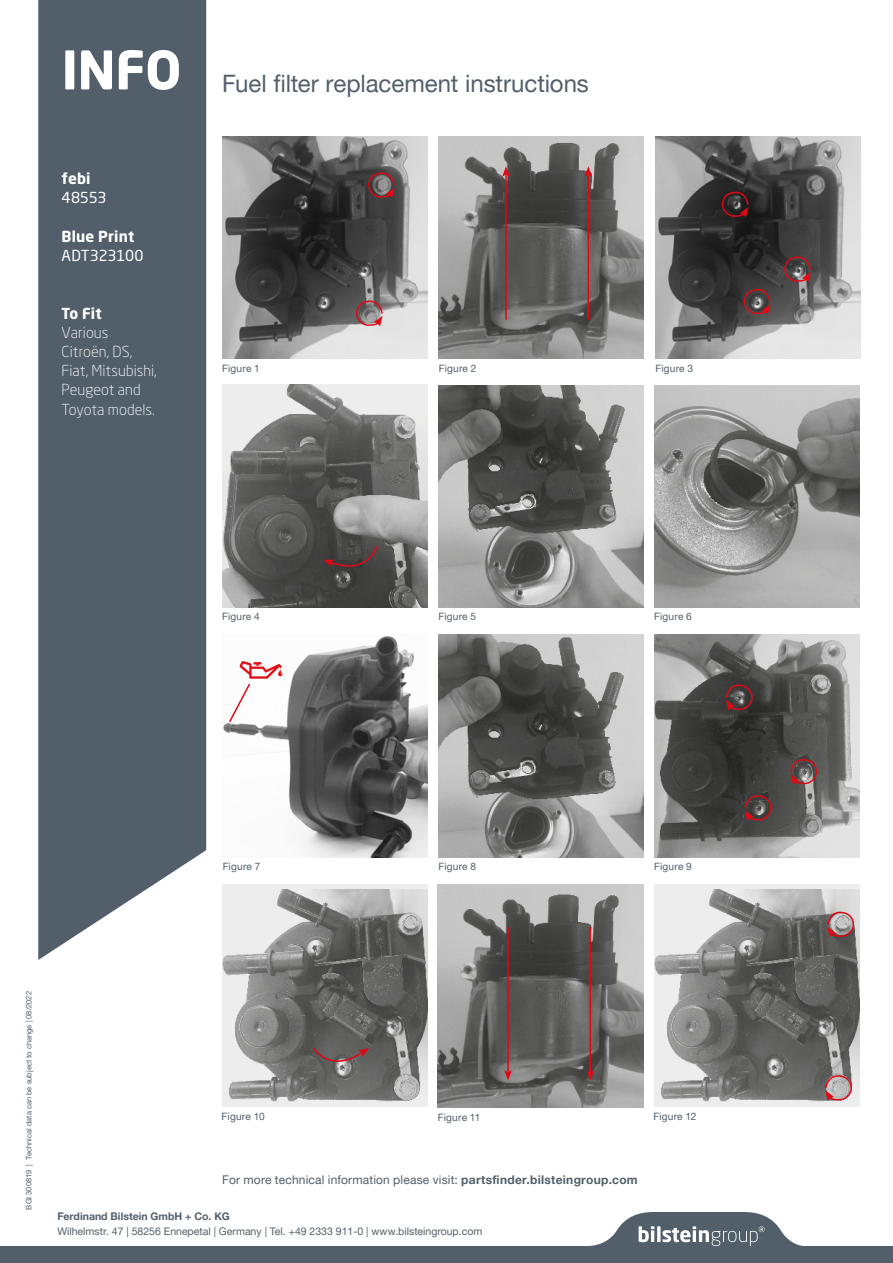
<style>
.page{position:relative;width:893px;height:1263px;background:#fff}
.page>*{position:absolute;margin:0;border:0;box-sizing:border-box;transform-origin:0 0}
.t1{font:700 52.5px "Neo Sans Pro";color:#fff}
.t2{font:24px "Helvetica Neue World 55 Roman";letter-spacing:-.005em;color:#525f6b}
.t3{font:300 15px/19.2px "Neo Sans Pro";letter-spacing:.005em;color:#fff}
.t4{font:700 15px "Neo Sans Pro";letter-spacing:.01em;color:#fff}
.t5{font:15px "Neo Sans Pro";letter-spacing:-.01em;color:#fff}
.t6{font:12px "Helvetica Neue World 55 Roman";letter-spacing:.015em;color:#525f6b}
.t7{font:10.5px "Helvetica Neue World 55 Roman";color:#525f6b}
.t8{font:700 10.5px "Helvetica Neue World 75";color:#525f6b}
.t9{font:10.2px "Helvetica Neue World 55 Roman";letter-spacing:.02em;color:#525f6b}
.t10{font:7.5px "Helvetica Neue World 55 Roman";color:#525f6b}
.s1{font-family:"Helvetica Neue World 75";font-weight:700}
</style>
<div class="page">
<img style="left:654px;top:385px;width:205px;height:222px">
<img style="left:438px;top:385px;width:206px;height:222px">
<img style="left:438px;top:635px;width:206px;height:222px">
<img style="left:223px;top:636px;width:205px;height:221px">
<svg style="left:228px;top:661px;width:54px;height:63px"></svg>
<img style="left:222px;top:137px;width:205px;height:221px">
<svg style="left:367px;top:172px;width:29px;height:26px"></svg>
<svg style="left:355px;top:300px;width:29px;height:27px"></svg>
<img style="left:655px;top:137px;width:205px;height:221px">
<svg style="left:743px;top:288px;width:28px;height:27px"></svg>
<svg style="left:721px;top:191px;width:28px;height:27px"></svg>
<svg style="left:783px;top:256px;width:29px;height:26px"></svg>
<img style="left:654px;top:635px;width:205px;height:222px">
<svg style="left:725px;top:684px;width:28px;height:27px"></svg>
<svg style="left:744px;top:794px;width:28px;height:27px"></svg>
<svg style="left:789px;top:758px;width:29px;height:27px"></svg>
<img style="left:439px;top:137px;width:205px;height:222px">
<hr style="left:505px;top:174px;width:2px;height:146px;background:#e30613">
<svg style="left:502px;top:166px;width:8px;height:11px"></svg>
<hr style="left:587px;top:174px;width:2px;height:146px;background:#e30613">
<svg style="left:584px;top:166px;width:8px;height:11px"></svg>
<img style="left:438px;top:885px;width:205px;height:223px">
<hr style="left:507px;top:927px;width:2px;height:145px;background:#e30613">
<svg style="left:504px;top:1070px;width:8px;height:11px"></svg>
<hr style="left:590px;top:927px;width:1px;height:145px;background:#e30613">
<svg style="left:586px;top:1070px;width:8px;height:11px"></svg>
<div style="left:654px;top:884px;width:205px;height:223px;background:#ededed"></div>
<img style="left:654px;top:889px;width:205px;height:213px">
<svg style="left:826px;top:911px;width:29px;height:26px"></svg>
<svg style="left:824px;top:1074px;width:29px;height:27px"></svg>
<img style="left:223px;top:385px;width:205px;height:223px">
<svg style="left:323px;top:545px;width:55px;height:31px"></svg>
<div style="left:222px;top:884px;width:206px;height:223px;background:#ededed"></div>
<img style="left:222px;top:889px;width:206px;height:213px">
<svg style="left:312px;top:1046px;width:57px;height:28px"></svg>
<svg style="left:38px;top:0;width:168px;height:960px;fill:#525f6b"></svg>
<svg style="left:0;top:1212px;width:893px;height:51px"></svg>
<svg style="left:639px;top:1226px;width:126px;height:20px"></svg>
<h1 class="t1" style="left:62px;top:36px;width:122px">INFO</h1>
<h3 class="t4" style="left:62px;top:169px;width:30px">febi</h3>
<h3 class="t5" style="left:62px;top:189px;width:46px">48553</h3>
<h3 class="t4" style="left:62px;top:227px;width:74px">Blue Print</h3>
<h3 class="t5" style="left:62px;top:246px;width:83px">ADT323100</h3>
<h3 class="t4" style="left:62px;top:303px;width:42px">To Fit</h3>
<h3 class="t3" style="left:62px;top:323px;width:97px">Various<br>Citroën, DS,<br>Fiat, Mitsubishi,<br>Peugeot and<br>Toyota models.</h3>
<h2 class="t2" style="left:222px;top:69px;width:368px">Fuel filter replacement instructions</h2>
<p class="t9" style="left:222px;top:362px;width:39px">Figure 1</p>
<p class="t9" style="left:655px;top:362px;width:39px">Figure 3</p>
<p class="t9" style="left:439px;top:362px;width:39px">Figure 2</p>
<p class="t9" style="left:222px;top:611px;width:39px">Figure 4</p>
<p class="t9" style="left:438px;top:611px;width:39px">Figure 5</p>
<p class="t9" style="left:654px;top:611px;width:39px">Figure 6</p>
<p class="t9" style="left:223px;top:860px;width:39px">Figure 7</p>
<p class="t9" style="left:438px;top:860px;width:39px">Figure 8</p>
<p class="t9" style="left:654px;top:860px;width:39px">Figure 9</p>
<p class="t10" style="left:24px;top:1209px;width:220px;rotate:-90deg">BGI 300819 | Technical data can be subject to change | 08/2022</p>
<p class="t9" style="left:222px;top:1110px;width:45px">Figure 10</p>
<p class="t9" style="left:438px;top:1111px;width:44px">Figure 11</p>
<p class="t9" style="left:653px;top:1110px;width:45px">Figure 12</p>
<p class="t6" style="left:222px;top:1173px;width:417px">For more technical information please visit: <span class="s1">partsfinder.bilsteingroup.com</span></p>
<p class="t8" style="left:57px;top:1210px;width:174px">Ferdinand Bilstein GmbH + Co. KG</p>
<p class="t7" style="left:57px;top:1225px;width:426px">Wilhelmstr. 47 | 58256 Ennepetal | Germany | Tel. +49 2333 911-0 | www.bilsteingroup.com</p>
</div>
